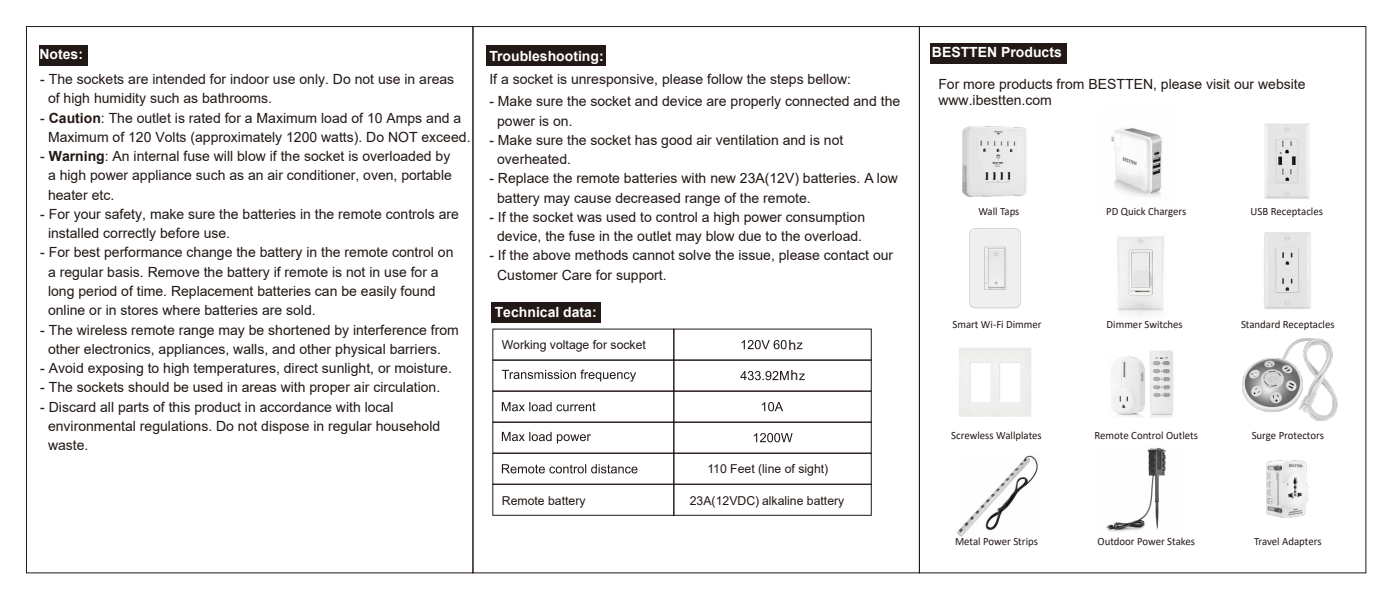
<style>
.page{position:relative;width:1389px;height:596px;background:#fff}
.page>*{position:absolute;margin:0;border:0;box-sizing:border-box;transform-origin:0 0}
.t1{font:14px/19.2px "Arial";color:#221815}
.t2{font:700 14px "Arial";color:#fff}
.t3{font:12.25px "Arial";color:#221815}
.t4{font:11.03px "Calibri";color:#221815}
.s1{font-weight:700}
</style>
<div class="page">
<div style="left:487px;top:45px;width:119px;height:21px;background:#221815"></div>
<div style="left:39px;top:45px;width:49px;height:21px;background:#221815"></div>
<svg style="left:742px;top:340px;width:61px;height:9px"></svg>
<svg style="left:740px;top:371px;width:65px;height:9px"></svg>
<svg style="left:754px;top:433px;width:39px;height:9px"></svg>
<svg style="left:762px;top:402px;width:21px;height:9px"></svg>
<div style="left:674px;top:359px;width:197px;height:32px;border:1px solid #221815"></div>
<div style="left:674px;top:390px;width:197px;height:32px;border:1px solid #221815"></div>
<div style="left:674px;top:421px;width:197px;height:32px;border:1px solid #221815"></div>
<div style="left:674px;top:452px;width:197px;height:32px;border:1px solid #221815"></div>
<div style="left:493px;top:359px;width:181px;height:32px;border:1px solid #221815"></div>
<div style="left:493px;top:390px;width:181px;height:32px;border:1px solid #221815"></div>
<div style="left:493px;top:421px;width:181px;height:32px;border:1px solid #221815"></div>
<div style="left:493px;top:452px;width:181px;height:32px;border:1px solid #221815"></div>
<svg style="left:502px;top:369px;width:134px;height:12px"></svg>
<svg style="left:502px;top:402px;width:94px;height:9px"></svg>
<svg style="left:502px;top:431px;width:89px;height:12px"></svg>
<svg style="left:502px;top:464px;width:136px;height:9px"></svg>
<div style="left:674px;top:483px;width:197px;height:32px;border:1px solid #221815"></div>
<div style="left:493px;top:483px;width:181px;height:32px;border:1px solid #221815"></div>
<div style="left:492px;top:302px;width:109px;height:21px;background:#221815"></div>
<img style="left:963px;top:126px;width:64px;height:70px">
<img style="left:1106px;top:448px;width:60px;height:84px">
<img style="left:1242px;top:339px;width:96px;height:81px">
<img style="left:1111px;top:128px;width:52px;height:69px">
<img style="left:1266px;top:460px;width:42px;height:57px">
<img style="left:1117px;top:236px;width:47px;height:80px">
<img style="left:1111px;top:350px;width:62px;height:67px">
<img style="left:1264px;top:232px;width:47px;height:77px">
<img style="left:959px;top:348px;width:72px;height:69px">
<img style="left:957px;top:455px;width:81px;height:81px">
<div style="left:930px;top:43px;width:137px;height:21px;background:#221815"></div>
<img style="left:1264px;top:123px;width:46px;height:76px">
<img style="left:969px;top:228px;width:52px;height:81px">
<p class="t2" style="left:39px;top:45px;width:45px">Notes:</p>
<p class="t2" style="left:489px;top:46px;width:116px">Troubleshooting:</p>
<p class="t1" style="left:48px;top:69px;width:408px;text-indent:-8px">- The sockets are intended for indoor use only. Do not use in areas of high humidity such as bathrooms.</p>
<p class="t1" style="left:48px;top:108px;width:424px;text-indent:-8px">- <span class="s1">Caution</span>: The outlet is rated for a Maximum load of 10 Amps and a<br>Maximum of 120 Volts (approximately 1200 watts). Do NOT exceed.</p>
<p class="t1" style="left:48px;top:146px;width:405px;text-align:justify;text-indent:-8px">- <span class="s1">Warning</span>: An internal fuse will blow if the socket is overloaded by a high power appliance such as an air conditioner, oven, portable heater etc.</p>
<p class="t1" style="left:48px;top:204px;width:412px;text-indent:-8px">- For your safety, make sure the batteries in the remote controls are installed correctly before use.</p>
<p class="t1" style="left:48px;top:243px;width:407px;text-indent:-8px">- For best performance change the battery in the remote control on a regular basis. Remove the battery if remote is not in use for a long period of time. Replacement batteries can be easily found online or in stores where batteries are sold.</p>
<p class="t1" style="left:48px;top:320px;width:412px;text-indent:-8px">- The wireless remote range may be shortened by interference from other electronics, appliances, walls, and other physical barriers.</p>
<p class="t1" style="left:40px;top:358px;width:413px">- Avoid exposing to high temperatures, direct sunlight, or moisture.</p>
<p class="t1" style="left:40px;top:377px;width:401px">- The sockets should be used in areas with proper air circulation.</p>
<p class="t1" style="left:48px;top:397px;width:394px;text-indent:-8px">- Discard all parts of this product in accordance with local environmental regulations. Do not dispose in regular household waste.</p>
<p class="t1" style="left:489px;top:69px;width:363px">If a socket is unresponsive, please follow the steps bellow:</p>
<p class="t1" style="left:497px;top:91px;width:405px;text-indent:-8px">- Make sure the socket and device are properly connected and the power is on.</p>
<p class="t1" style="left:497px;top:130px;width:348px;text-indent:-8px">- Make sure the socket has good air ventilation and is not overheated.</p>
<p class="t1" style="left:497px;top:168px;width:402px;text-indent:-8px">- Replace the remote batteries with new 23A(12V) batteries. A low battery may cause decreased range of the remote.</p>
<p class="t1" style="left:489px;top:207px;width:377px;text-align:center">- If the socket was used to control a high power consumption device, the fuse in the outlet may blow due to the overload.</p>
<p class="t1" style="left:497px;top:245px;width:398px;text-indent:-8px">- If the above methods cannot solve the issue, please contact our<br>Customer Care for support.</p>
<p class="t2" style="left:495px;top:302px;width:103px">Technical data:</p>
<p class="t3" style="left:502px;top:336px;width:146px">Working voltage for socket</p>
<p class="t1" style="left:788px;top:329px;width:11px;line-height:30.8px">h h</p>
<p class="t3" style="left:707px;top:460px;width:122px">110 Feet (line of sight)</p>
<p class="t3" style="left:502px;top:491px;width:85px">Remote battery</p>
<p class="t3" style="left:690px;top:491px;width:156px">23A(12VDC) alkaline battery</p>
<p class="t2" style="left:932px;top:42px;width:131px">BESTTEN Products</p>
<p class="t1" style="left:938px;top:76px;width:369px;line-height:15.8px">For more products from BESTTEN, please visit our website www.ibestten.com</p>
<p class="t4" style="left:978px;top:203px;width:43px">Wall Taps</p>
<p class="t4" style="left:1106px;top:203px;width:82px">PD Quick Chargers</p>
<p class="t4" style="left:1251px;top:203px;width:74px">USB Receptacles</p>
<p class="t4" style="left:952px;top:316px;width:91px">Smart Wi-Fi Dimmer</p>
<p class="t4" style="left:951px;top:427px;width:92px">Screwless Wallplates</p>
<p class="t4" style="left:1107px;top:316px;width:78px">Dimmer Switches</p>
<p class="t4" style="left:1241px;top:316px;width:95px">Standard Receptacles</p>
<p class="t4" style="left:1095px;top:427px;width:105px">Remote Control Outlets</p>
<p class="t4" style="left:1252px;top:427px;width:74px">Surge Protectors</p>
<p class="t4" style="left:955px;top:534px;width:84px">Metal Power Strips</p>
<p class="t4" style="left:1098px;top:534px;width:99px">Outdoor Power Stakes</p>
<p class="t4" style="left:1254px;top:534px;width:69px">Travel Adapters</p>
</div>
